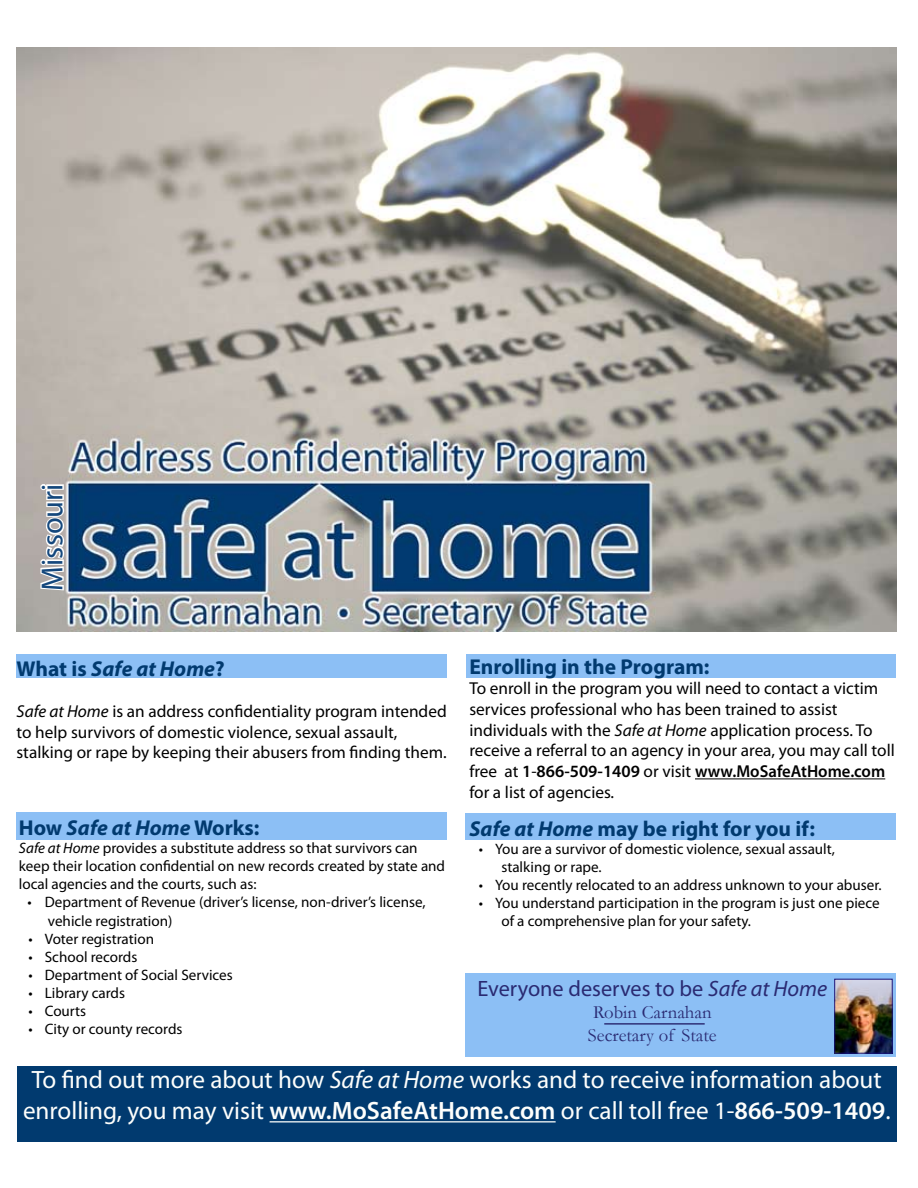
<style>
.page{position:relative;width:918px;height:1188px;background:#fff}
.page>*{position:absolute;margin:0;border:0;box-sizing:border-box;transform-origin:0 0}
.t1{font:30.6px "Myriad Pro";color:#14477c}
.t2{font:25.2px/31px "Myriad Pro";color:#fdfefc;text-align:center}
.t3{font:22.35px "Myriad Pro";color:#2a2a72}
.t4{font:700 21.6px "Myriad Pro";color:#013a6f}
.t5{font:italic 700 21.6px "Myriad Pro";color:#013a6f}
.t6{font:18.75px/22.5px "Garamond";color:#2a2a72}
.t7{font:17.25px/20.7px "Myriad Pro";color:#000}
.t8{font:15.15px/18.1px "Myriad Pro";color:#000}
.s1{font-style:italic}
.s2{font-weight:600}
.s3{font-style:normal}
</style>
<div class="page">
<div style="left:466px;top:974px;width:430px;height:83px;background:#8cbff5"></div>
<div style="left:466px;top:655px;width:430px;height:23px;background:#8cbff5"></div>
<div style="left:466px;top:813px;width:430px;height:26px;background:#8cbff5"></div>
<div style="left:17px;top:812px;width:430px;height:27px;background:#8cbff5"></div>
<div style="left:16px;top:655px;width:431px;height:23px;background:#8cbff5"></div>
<div style="left:17px;top:1066px;width:879px;height:75px;background:#013a6f"></div>
<hr style="left:270px;top:1121px;width:286px;height:1px;background:#fdfefc">
<img style="left:836px;top:981px;width:55px;height:71px">
<div style="left:834px;top:979px;width:59px;height:75px;border:1px solid #13117b"></div>
<hr style="left:604px;top:1023px;width:101px;height:2px;background:#2a2a72">
<img style="left:16px;top:48px;width:880px;height:583px">
<hr style="left:695px;top:778px;width:190px;height:1px;background:#000">
<svg style="left:38px;top:488px;width:28px;height:104px"></svg>
<div style="left:46px;top:484px;width:18px;height:6px;border:3px solid #fff"></div>
<div style="left:40px;top:484px;width:7px;height:6px;border:3px solid #fff;border-radius:50%"></div>
<h1 class="t1" style="left:33px;top:591px;width:109px;rotate:-90deg">Missouri</h1>
<h3 class="t4" style="left:469px;top:652px;width:242px">Enrolling in the Program:</h3>
<p class="t7" style="left:469px;top:678px;width:427px">To enroll in the program you will need to contact a victim services professional who has been trained to assist individuals with the <span class="s1">Safe at Home</span> application process. To receive a referral to an agency in your area, you may call toll free at <span class="s2">1</span>-<span class="s2">866-509-1409</span> or visit <span class="s2">www.MoSafeAtHome.com </span>for a list of agencies.</p>
<h3 class="t4" style="left:469px;top:815px;width:347px"><span class="s1">Safe at Home</span> may be right for you if:</h3>
<p class="t8" style="left:501px;top:840px;width:335px;text-indent:-22px">• You are a survivor of domestic violence, sexual assault, stalking or rape.</p>
<p class="t8" style="left:479px;top:876px;width:404px">• You recently relocated to an address unknown to your abuser.</p>
<p class="t8" style="left:501px;top:894px;width:380px;text-indent:-22px">• You understand participation in the program is just one piece of a comprehensive plan for your safety.</p>
<h3 class="t5" style="left:16px;top:654px;width:210px"><span class="s3">What is</span> Safe at Home<span class="s3">?</span></h3>
<p class="t7" style="left:16px;top:701px;width:432px"><span class="s1">Safe at Home</span> is an address confidentiality program intended to help survivors of domestic violence, sexual assault, stalking or rape by keeping their abusers from finding them.</p>
<h3 class="t5" style="left:19px;top:814px;width:242px"><span class="s3">How</span> Safe at Home <span class="s3">Works:</span></h3>
<p class="t8" style="left:19px;top:839px;width:428px"><span class="s1">Safe at Home</span> provides a substitute address so that survivors can keep their location confidential on new records created by state and local agencies and the courts, such as:</p>
<p class="t8" style="left:48px;top:893px;width:379px;text-indent:-20px">• Department of Revenue (driver’s license, non-driver’s license, vehicle registration)</p>
<p class="t8" style="left:29px;top:929px;width:127px">• Voter registration</p>
<p class="t8" style="left:29px;top:947px;width:110px">• School records</p>
<p class="t8" style="left:29px;top:965px;width:206px">• Department of Social Services</p>
<p class="t8" style="left:29px;top:984px;width:98px">• Library cards</p>
<p class="t8" style="left:29px;top:1002px;width:59px">• Courts</p>
<p class="t8" style="left:29px;top:1020px;width:156px">• City or county records</p>
<h2 class="t2" style="left:23px;top:1064px;width:869px">To find out more about how <span class="s1">Safe at Home</span> works and to receive information about enrolling, you may visit <span class="s2">www.MoSafeAtHome.com</span> or call toll free 1-<span class="s2">866-509-1409</span>.</h2>
<h3 class="t3" style="left:477px;top:975px;width:351px">Everyone deserves to be <span class="s1">Safe at Home</span></h3>
<p class="t6" style="left:588px;top:1001px;width:130px">Robin Carnahan<br>Secretary of State</p>
</div>
